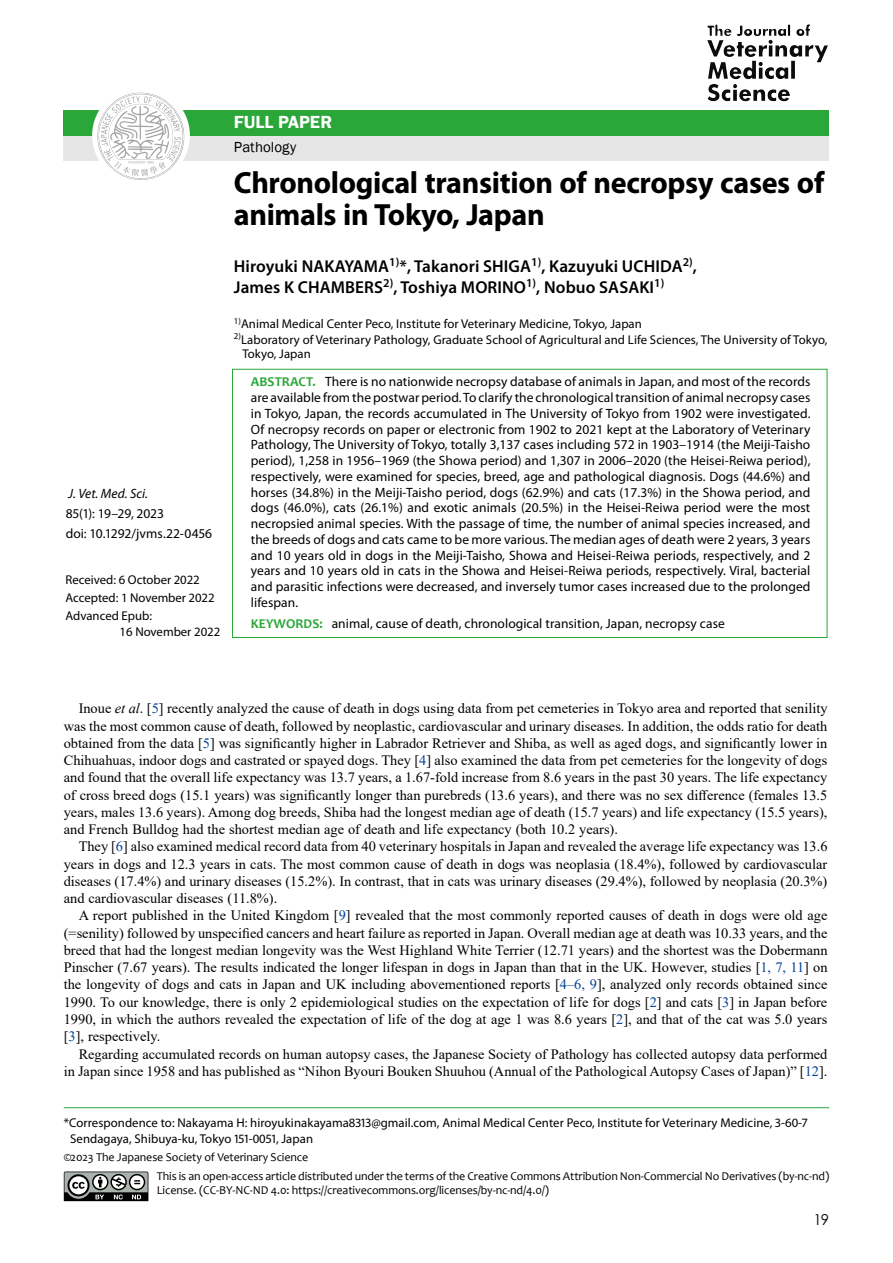
<style>
.page{position:relative;width:893px;height:1263px;background:#fff}
.page>*{position:absolute;margin:0;border:0;box-sizing:border-box;transform-origin:0 0}
.t1{font:700 30.75px/32.2px "Myriad Pro";letter-spacing:-.01em;color:#000}
.t2{font:600 18px "Franklin Gothic";color:#fff}
.t3{font:600 17.25px/21px "Myriad Pro";letter-spacing:.005em;color:#000}
.t4{font:15px "Franklin Gothic";color:#000}
.t5{font:15px "Century Gothic";color:#000}
.t6{font:14.25px/17.2px "Times New Roman";color:#000;text-align:justify}
.t7{font:13.5px/15.8px "Myriad Pro";letter-spacing:.005em;color:#000;text-align:justify}
.t8{font:italic 13.5px "Myriad Pro";color:#000}
.t9{font:12.75px/17.9px "Myriad Pro";letter-spacing:.005em;color:#000}
.t10{font:12px/20px "Candara";letter-spacing:-.01em;color:#000}
.s1{font-family:"Candara";font-weight:700;color:#2aa738}
.s2{font-style:italic}
.s3{color:#003f98}
</style>
<div class="page">
<hr style="left:64px;top:1107px;width:765px;height:1px;background:#2aa738">
<div style="left:64px;top:136px;width:765px;height:25px;background:#e6e6e6"></div>
<div style="left:64px;top:111px;width:765px;height:25px;background:#2aa738"></div>
<div style="left:92px;top:87px;width:98px;height:97px;background:#fff;border-radius:50%"></div>
<svg style="left:94px;top:92px;width:93px;height:88px"></svg>
<img style="left:707px;top:24px;width:106px;height:33px">
<div style="left:232px;top:369px;width:595px;height:269px;border:1px solid #2aa738"></div>
<svg style="left:64px;top:1171px;width:84px;height:30px"></svg>
<p class="t8" style="left:68px;top:486px;width:81px">J. Vet. Med. Sci.</p>
<p class="t7" style="left:66px;top:504px;width:148px;line-height:20px">85(1): 19–29, 2023<br>doi: 10.1292/jvms.22-0456</p>
<p class="t9" style="left:66px;top:571px;width:150px">Received: 6 October 2022<br>Accepted: 1 November 2022<br>Advanced Epub:</p>
<p class="t9" style="left:120px;top:622px;width:102px">16 November 2022</p>
<p class="t2" style="left:234px;top:111px;width:100px">FULL PAPER</p>
<p class="t4" style="left:234px;top:138px;width:64px">Pathology</p>
<h1 class="t1" style="left:234px;top:165px;width:592px">Chronological transition of necropsy cases of animals in Tokyo, Japan</h1>
<p class="t3" style="left:234px;top:255px;width:465px">Hiroyuki NAKAYAMA<sup>1)</sup>*, Takanori SHIGA<sup>1)</sup>, Kazuyuki UCHIDA<sup>2)</sup>,<br>James K CHAMBERS<sup>2)</sup>, Toshiya MORINO<sup>1)</sup>, Nobuo SASAKI<sup>1)</sup></p>
<p class="t9" style="left:234px;top:316px;width:595px;line-height:15.6px"><sup>1)</sup>Animal Medical Center Peco, Institute for Veterinary Medicine, Tokyo, Japan<br><sup>2)</sup>Laboratory of Veterinary Pathology, Graduate School of Agricultural and Life Sciences, The University of Tokyo,</p>
<p class="t9" style="left:242px;top:344px;width:70px">Tokyo, Japan</p>
<p class="t7" style="left:251px;top:374px;width:561px"><span class="s1">ABSTRACT.</span> There is no nationwide necropsy database of animals in Japan, and most of the records are available from the postwar period. To clarify the chronological transition of animal necropsy cases in Tokyo, Japan, the records accumulated in The University of Tokyo from 1902 were investigated.<br>Of necropsy records on paper or electronic from 1902 to 2021 kept at the Laboratory of Veterinary Pathology, The University of Tokyo, totally 3,137 cases including 572 in 1903–1914 (the Meiji-Taisho period), 1,258 in 1956–1969 (the Showa period) and 1,307 in 2006–2020 (the Heisei-Reiwa period), respectively, were examined for species, breed, age and pathological diagnosis. Dogs (44.6%) and horses (34.8%) in the Meiji-Taisho period, dogs (62.9%) and cats (17.3%) in the Showa period, and dogs (46.0%), cats (26.1%) and exotic animals (20.5%) in the Heisei-Reiwa period were the most necropsied animal species. With the passage of time, the number of animal species increased, and the breeds of dogs and cats came to be more various. The median ages of death were 2 years, 3 years and 10 years old in dogs in the Meiji-Taisho, Showa and Heisei-Reiwa periods, respectively, and 2 years and 10 years old in cats in the Showa and Heisei-Reiwa periods, respectively. Viral, bacterial and parasitic infections were decreased, and inversely tumor cases increased due to the prolonged lifespan.</p>
<p class="t7" style="left:251px;top:615px;width:475px"><span class="s1">KEYWORDS:</span> animal, cause of death, chronological transition, Japan, necropsy case</p>
<p class="t6" style="left:64px;top:699px;width:765px;text-indent:15px">Inoue <span class="s2">et al</span>. [<span class="s3">5</span>] recently analyzed the cause of death in dogs using data from pet cemeteries in Tokyo area and reported that senility was the most common cause of death, followed by neoplastic, cardiovascular and urinary diseases. In addition, the odds ratio for death obtained from the data [<span class="s3">5</span>] was significantly higher in Labrador Retriever and Shiba, as well as aged dogs, and significantly lower in Chihuahuas, indoor dogs and castrated or spayed dogs. They [<span class="s3">4</span>] also examined the data from pet cemeteries for the longevity of dogs and found that the overall life expectancy was 13.7 years, a 1.67-fold increase from 8.6 years in the past 30 years. The life expectancy of cross breed dogs (15.1 years) was significantly longer than purebreds (13.6 years), and there was no sex difference (females 13.5 years, males 13.6 years). Among dog breeds, Shiba had the longest median age of death (15.7 years) and life expectancy (15.5 years), and French Bulldog had the shortest median age of death and life expectancy (both 10.2 years).</p>
<p class="t6" style="left:64px;top:837px;width:765px;text-indent:15px">They [<span class="s3">6</span>] also examined medical record data from 40 veterinary hospitals in Japan and revealed the average life expectancy was 13.6 years in dogs and 12.3 years in cats. The most common cause of death in dogs was neoplasia (18.4%), followed by cardiovascular diseases (17.4%) and urinary diseases (15.2%). In contrast, that in cats was urinary diseases (29.4%), followed by neoplasia (20.3%) and cardiovascular diseases (11.8%).</p>
<p class="t6" style="left:64px;top:906px;width:765px;text-indent:15px">A report published in the United Kingdom [<span class="s3">9</span>] revealed that the most commonly reported causes of death in dogs were old age (=senility) followed by unspecified cancers and heart failure as reported in Japan. Overall median age at death was 10.33 years, and the breed that had the longest median longevity was the West Highland White Terrier (12.71 years) and the shortest was the Dobermann Pinscher (7.67 years). The results indicated the longer lifespan in dogs in Japan than that in the UK. However, studies [<span class="s3">1, 7, 11</span>] on the longevity of dogs and cats in Japan and UK including abovementioned reports [<span class="s3">4–6, 9</span>], analyzed only records obtained since 1990. To our knowledge, there is only 2 epidemiological studies on the expectation of life for dogs [<span class="s3">2</span>] and cats [<span class="s3">3</span>] in Japan before 1990, in which the authors revealed the expectation of life of the dog at age 1 was 8.6 years [<span class="s3">2</span>], and that of the cat was 5.0 years [<span class="s3">3</span>], respectively.</p>
<p class="t6" style="left:64px;top:1045px;width:765px;text-align:right">Regarding accumulated records on human autopsy cases, the Japanese Society of Pathology has collected autopsy data performed<br>in Japan since 1958 and has published as “Nihon Byouri Bouken Shuuhou (Annual of the Pathological Autopsy Cases of Japan)” [<span class="s3">12</span>].</p>
<p class="t9" style="left:70px;top:1114px;width:739px;line-height:15.8px;text-indent:-6px">*Correspondence to: Nakayama H: hiroyukinakayama8313@gmail.com, Animal Medical Center Peco, Institute for Veterinary Medicine, 3-60-7<br>Sendagaya, Shibuya-ku, Tokyo 151-0051, Japan</p>
<p class="t10" style="left:157px;top:1146px;width:674px;text-indent:-93px">©2023 The Japanese Society of Veterinary Science<br>This is an open-access article distributed under the terms of the Creative Commons Attribution Non-Commercial No Derivatives (by-nc-nd)</p>
<p class="t10" style="left:157px;top:1180px;width:394px">License. (CC-BY-NC-ND 4.0: https://creativecommons.org/licenses/by-nc-nd/4.0/)</p>
<p class="t5" style="left:813px;top:1209px;width:17px">19</p>
</div>
